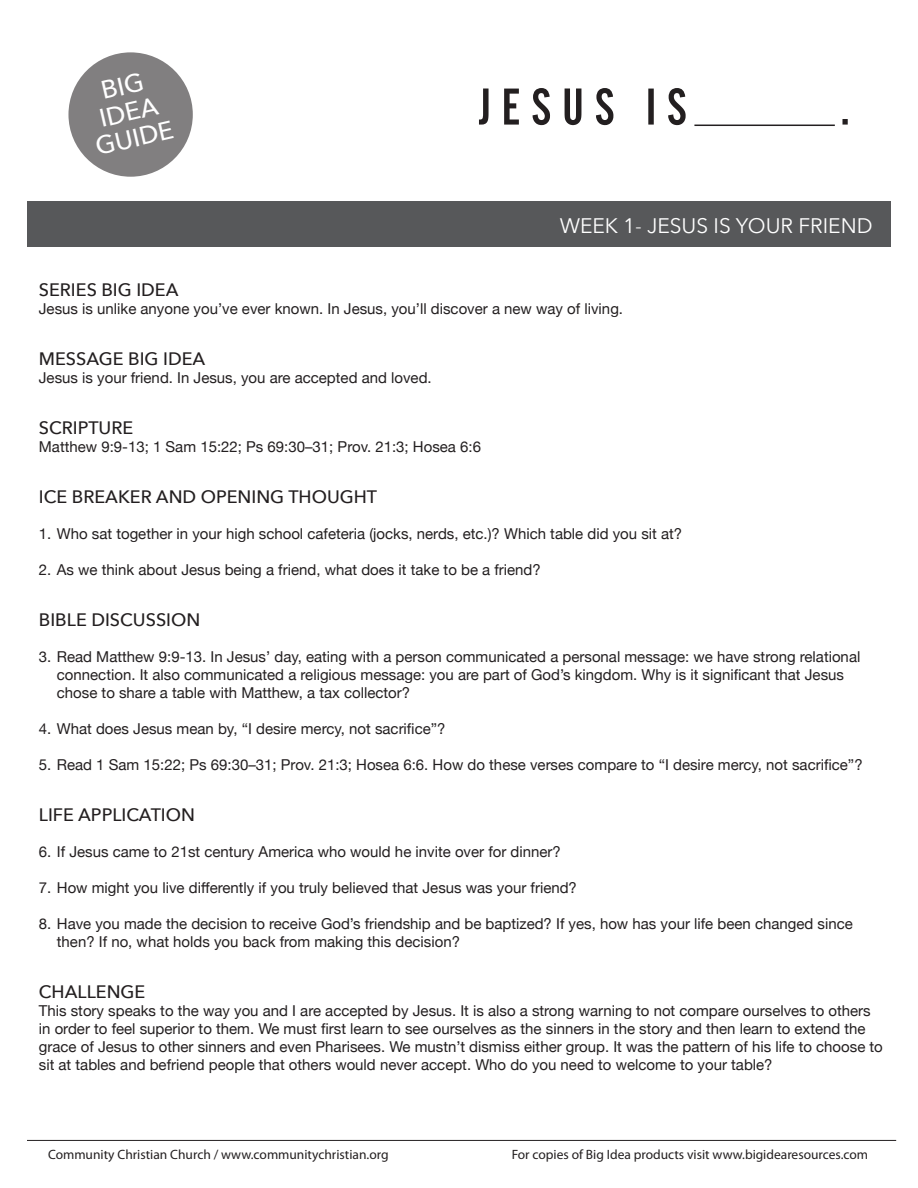
<style>
.page{position:relative;width:918px;height:1188px;background:#fff}
.page>*{position:absolute;margin:0;border:0;box-sizing:border-box;transform-origin:0 0}
.t1{font:500 25.35px/26.5px "Avenir Next";color:#fff;text-align:center}
.Title_medium{font:21px "Avenir Next";color:#fff}
.Title_medium-2{font:500 18px "Avenir Next";color:#231f20}
.Questions{font:15px/18px "Helvetica Neue";color:#231f20}
.t2{font:13.5px "Myriad Pro";color:#231f20}
</style>
<div class="page">
<hr style="left:27px;top:1140px;width:869px;height:1px;background:#231f20">
<div style="left:27px;top:201px;width:864px;height:46px;background:#57585a"></div>
<div style="left:68px;top:52px;width:125px;height:125px;background:#817f80;border-radius:50%"></div>
<svg style="left:479px;top:88px;width:369px;height:37px"></svg>
<hr style="left:694px;top:125px;width:141px;height:1px;background:#231f20">
<h1 class="t1" style="left:81px;top:81px;width:81px;rotate:-13deg">BIG<br>IDEA<br>GUIDE</h1>
<p class="Title_medium" style="left:560px;top:208px;width:314px">WEEK 1- JESUS IS YOUR FRIEND</p>
<p class="Title_medium-2" style="left:39px;top:275px;width:141px">SERIES BIG IDEA</p>
<p class="Questions" style="left:39px;top:301px;width:586px">Jesus is unlike anyone you’ve ever known. In Jesus, you’ll discover a new way of living.</p>
<p class="Title_medium-2" style="left:39px;top:344px;width:168px">MESSAGE BIG IDEA</p>
<p class="Questions" style="left:39px;top:370px;width:394px">Jesus is your friend. In Jesus, you are accepted and loved.</p>
<p class="Title_medium-2" style="left:39px;top:413px;width:96px">SCRIPTURE</p>
<p class="Questions" style="left:39px;top:439px;width:444px">Matthew 9:9-13; 1 Sam 15:22; Ps 69:30–31; Prov. 21:3; Hosea 6:6</p>
<p class="Title_medium-2" style="left:39px;top:482px;width:340px">ICE BREAKER AND OPENING THOUGHT</p>
<p class="Questions" style="left:39px;top:526px;width:645px">1. Who sat together in your high school cafeteria (jocks, nerds, etc.)? Which table did you sit at?</p>
<p class="Questions" style="left:39px;top:562px;width:503px">2. As we think about Jesus being a friend, what does it take to be a friend?</p>
<p class="Title_medium-2" style="left:39px;top:605px;width:163px">BIBLE DISCUSSION</p>
<p class="Questions" style="left:57px;top:649px;width:805px;text-indent:-18px">3. Read Matthew 9:9-13. In Jesus’ day, eating with a person communicated a personal message: we have strong relational connection. It also communicated a religious message: you are part of God’s kingdom. Why is it significant that Jesus chose to share a table with Matthew, a tax collector?</p>
<p class="Questions" style="left:39px;top:721px;width:408px">4. What does Jesus mean by, “I desire mercy, not sacrifice”?</p>
<p class="Questions" style="left:39px;top:757px;width:825px">5. Read 1 Sam 15:22; Ps 69:30–31; Prov. 21:3; Hosea 6:6. How do these verses compare to “I desire mercy, not sacrifice”?</p>
<p class="Title_medium-2" style="left:39px;top:800px;width:158px">LIFE APPLICATION</p>
<p class="Questions" style="left:39px;top:844px;width:523px">6. If Jesus came to 21st century America who would he invite over for dinner?</p>
<p class="Questions" style="left:39px;top:880px;width:540px">7. How might you live differently if you truly believed that Jesus was your friend?</p>
<p class="Questions" style="left:57px;top:916px;width:797px;text-indent:-18px">8. Have you made the decision to receive God’s friendship and be baptized? If yes, how has your life been changed since then? If no, what holds you back from making this decision?</p>
<p class="Title_medium-2" style="left:39px;top:977px;width:108px">CHALLENGE</p>
<p class="Questions" style="left:39px;top:1003px;width:846px">This story speaks to the way you and I are accepted by Jesus. It is also a strong warning to not compare ourselves to others in order to feel superior to them. We must first learn to see ourselves as the sinners in the story and then learn to extend the grace of Jesus to other sinners and even Pharisees. We mustn’t dismiss either group. It was the pattern of his life to choose to sit at tables and befriend people that others would never accept. Who do you need to welcome to your table?</p>
<p class="t2" style="left:48px;top:1146px;width:342px">Community Christian Church / www.communitychristian.org</p>
<p class="t2" style="left:512px;top:1146px;width:358px">For copies of Big Idea products visit www.bigidearesources.com</p>
</div>
